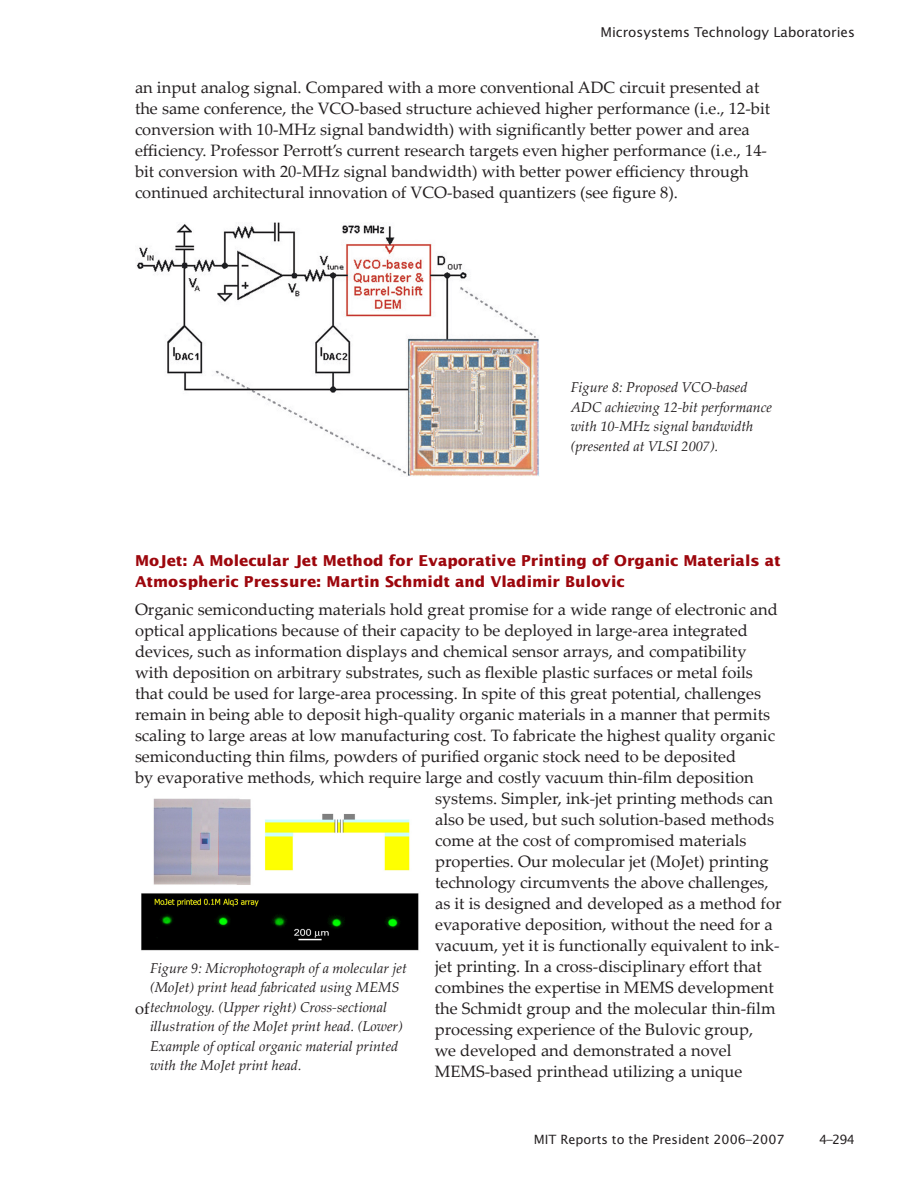
<style>
.page{position:relative;width:918px;height:1188px;background:#fff}
.page>*{position:absolute;margin:0;border:0;box-sizing:border-box;transform-origin:0 0}
.t1{font:16.5px/21px "Palatino Linotype";color:#231f20}
.Heading_3{font:700 15px/21px "Lucida Sans Std";color:#9d070d}
.t2{font:italic 14.25px/19.5px "Palatino Linotype";color:#231f20}
.t3{font:13.5px "Lucida Sans Std";color:#231f20}
.t4{font:12.75px "Lucida Sans Std";color:#231f20}
</style>
<div class="page">
<img style="left:136px;top:223px;width:403px;height:253px">
<img style="left:141px;top:798px;width:278px;height:153px">
<p class="t3" style="left:600px;top:25px;width:256px">Microsystems Technology Laboratories</p>
<p class="t1" style="left:135px;top:76px;width:637px">an input analog signal. Compared with a more conventional ADC circuit presented at the same conference, the VCO-based structure achieved higher performance (i.e., 12-bit conversion with 10-MHz signal bandwidth) with significantly better power and area efficiency. Professor Perrott’s current research targets even higher performance (i.e., 14- bit conversion with 20-MHz signal bandwidth) with better power efficiency through continued architectural innovation of VCO-based quantizers (see figure 8).</p>
<p class="t2" style="left:571px;top:377px;width:203px">Figure 8: Proposed VCO-based<br>ADC achieving 12-bit performance with 10-MHz signal bandwidth (presented at VLSI 2007).</p>
<p class="Heading_3" style="left:135px;top:550px;width:647px">MoJet: A Molecular Jet Method for Evaporative Printing of Organic Materials at<br>Atmospheric Pressure: Martin Schmidt and Vladimir Bulovic</p>
<p class="t1" style="left:135px;top:598px;width:644px">Organic semiconducting materials hold great promise for a wide range of electronic and</p>
<p class="t1" style="left:135px;top:619px;width:614px">optical applications because of their capacity to be deployed in large-area integrated</p>
<p class="t1" style="left:135px;top:640px;width:613px">devices, such as information displays and chemical sensor arrays, and compatibility</p>
<p class="t1" style="left:135px;top:661px;width:619px">with deposition on arbitrary substrates, such as flexible plastic surfaces or metal foils</p>
<p class="t1" style="left:135px;top:682px;width:628px">that could be used for large-area processing. In spite of this great potential, challenges</p>
<p class="t1" style="left:135px;top:703px;width:637px">remain in being able to deposit high-quality organic materials in a manner that permits</p>
<p class="t1" style="left:135px;top:724px;width:642px">scaling to large areas at low manufacturing cost. To fabricate the highest quality organic</p>
<p class="t1" style="left:135px;top:745px;width:603px">semiconducting thin films, powders of purified organic stock need to be deposited</p>
<p class="t1" style="left:135px;top:766px;width:620px">by evaporative methods, which require large and costly vacuum thin-film deposition</p>
<p class="t1" style="left:435px;top:787px;width:340px">systems. Simpler, ink-jet printing methods can</p>
<p class="t1" style="left:435px;top:808px;width:341px">also be used, but such solution-based methods</p>
<p class="t1" style="left:435px;top:829px;width:313px">come at the cost of compromised materials</p>
<p class="t1" style="left:435px;top:850px;width:335px">properties. Our molecular jet (MoJet) printing</p>
<p class="t1" style="left:435px;top:871px;width:335px">technology circumvents the above challenges,</p>
<p class="t1" style="left:435px;top:892px;width:348px">as it is designed and developed as a method for</p>
<p class="t1" style="left:435px;top:913px;width:339px">evaporative deposition, without the need for a</p>
<p class="t1" style="left:435px;top:934px;width:346px">vacuum, yet it is functionally equivalent to ink-</p>
<p class="t1" style="left:435px;top:955px;width:328px">jet printing. In a cross-disciplinary effort that</p>
<p class="t1" style="left:435px;top:976px;width:341px">combines the expertise in MEMS development</p>
<p class="t1" style="left:135px;top:997px;width:16px">of</p>
<p class="t1" style="left:435px;top:997px;width:342px">the Schmidt group and the molecular thin-film processing experience of the Bulovic group, we developed and demonstrated a novel MEMS-based printhead utilizing a unique</p>
<p class="t2" style="left:150px;top:958px;width:258px">Figure 9: Microphotograph of a molecular jet (MoJet) print head fabricated using MEMS technology. (Upper right) Cross-sectional illustration of the MoJet print head. (Lower)<br>Example of optical organic material printed with the MoJet print head.</p>
<p class="t4" style="left:534px;top:1132px;width:252px">MIT Reports to the President 2006–2007</p>
<p class="t4" style="left:819px;top:1132px;width:38px">4–294</p>
</div>
